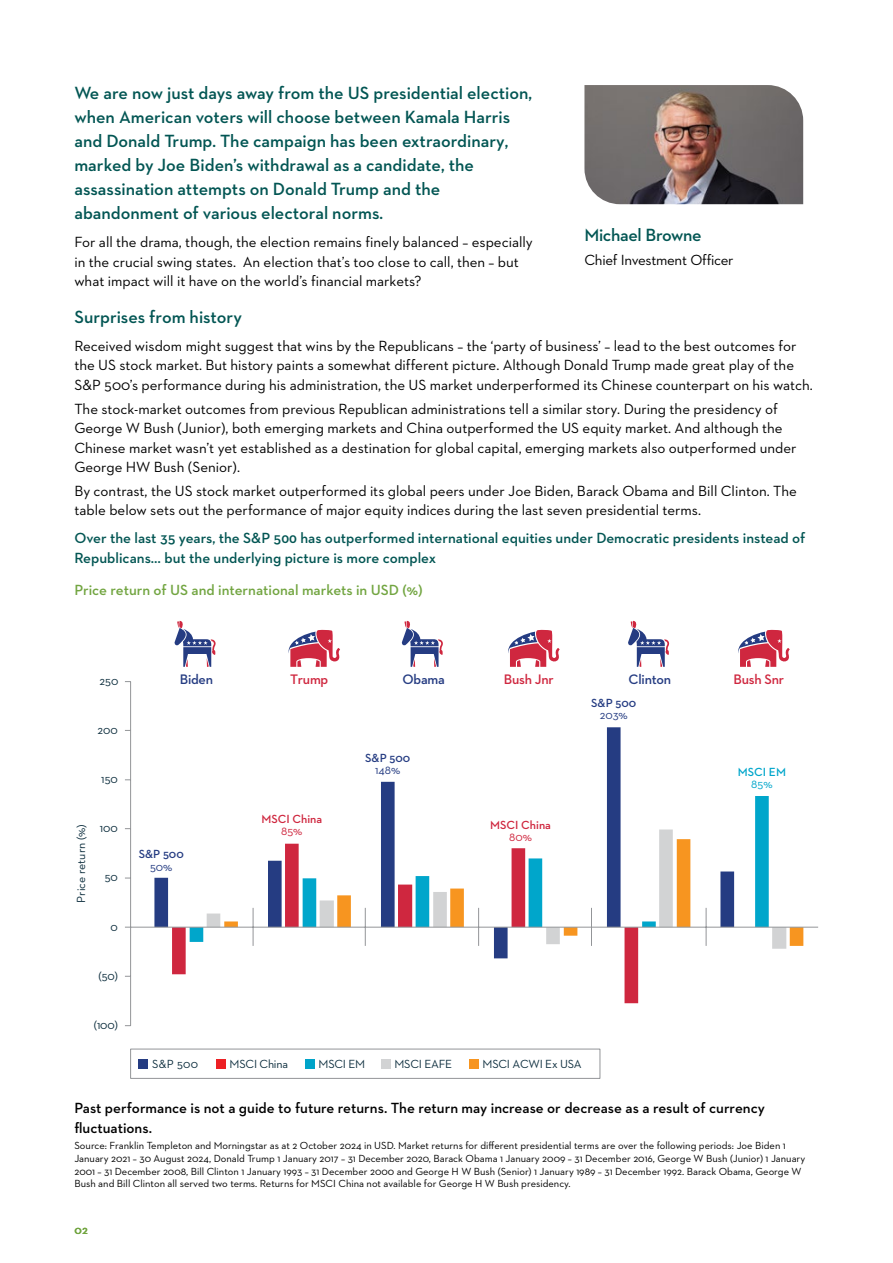
<style>
.page{position:relative;width:893px;height:1263px;background:#fff}
.page>*{position:absolute;margin:0;border:0;box-sizing:border-box;transform-origin:0 0}
.t1{font:600 18px/24px "Neutraface 2 Text";color:#025553}
.t2{font:600 18px "Neutraface 2 Text";letter-spacing:-.02em;color:#025553}
.t3{font:15px/19.5px "Neutraface 2 Text";color:#000}
.t4{font:600 15px/19.5px "Neutraface 2 Text";color:#025553}
.t5{font:600 15px/19.5px "Neutraface 2 Text";color:#000}
.t6{font:600 15px "Neutraface 2 Text";color:#72a541}
.t7{font:15px "Neutraface 2 Text";letter-spacing:-.02em;color:#000}
.t8{font:600 14.1px "Neutraface 2 Text";letter-spacing:-.015em;color:#cf273f}
.t9{font:600 14.1px "Neutraface 2 Text";letter-spacing:-.015em;color:#253c82}
.t10{font:12px "Neutraface 2 Text";letter-spacing:-.02em;color:#0c2d3d}
.t11{font:600 12px "Neutraface 2 Text";color:#253c82}
.t12{font:600 12px "Neutraface 2 Text";color:#cf273f}
.t13{font:12px "Neutraface 2 Text";color:#0c2d3d}
.t14{font:12px "Neutraface 2 Text";color:#253c82}
.t15{font:12px "Neutraface 2 Text";color:#cf273f}
.t16{font:600 12px "Neutraface 2 Text";color:#00a6cb}
.t17{font:12px "Neutraface 2 Text";color:#00a6cb}
.t18{font:600 12px "Neutraface 2 Text";color:#72a541}
.t19{font:10.5px/12.6px "Neutraface 2 Text";color:#000}
</style>
<div class="page">
<img style="left:584px;top:85px;width:219px;height:119px">
<svg style="left:288px;top:630px;width:52px;height:37px"></svg>
<svg style="left:174px;top:621px;width:42px;height:46px"></svg>
<svg style="left:125px;top:681px;width:693px;height:345px"></svg>
<svg style="left:401px;top:621px;width:42px;height:46px"></svg>
<svg style="left:628px;top:621px;width:41px;height:46px"></svg>
<svg style="left:508px;top:630px;width:52px;height:37px"></svg>
<svg style="left:738px;top:630px;width:52px;height:37px"></svg>
<div style="left:139px;top:1059px;width:9px;height:10px;background:#253c82"></div>
<div style="left:216px;top:1059px;width:9px;height:10px;background:#ed2024"></div>
<div style="left:305px;top:1059px;width:9px;height:10px;background:#00a4c9"></div>
<div style="left:381px;top:1059px;width:9px;height:10px;background:#d2d3d4"></div>
<div style="left:469px;top:1059px;width:10px;height:10px;background:#f79520"></div>
<div style="left:130px;top:1049px;width:470px;height:30px;border:1px solid #939598"></div>
<p class="t1" style="left:74px;top:81px;width:459px">We are now just days away from the US presidential election, when American voters will choose between Kamala Harris and Donald Trump. The campaign has been extraordinary, marked by Joe Biden’s withdrawal as a candidate, the assassination attempts on Donald Trump and the abandonment of various electoral norms.</p>
<p class="t3" style="left:74px;top:232px;width:460px">For all the drama, though, the election remains finely balanced – especially in the crucial swing states. An election that’s too close to call, then – but what impact will it have on the world’s financial markets?</p>
<p class="t1" style="left:74px;top:305px;width:169px">Surprises from history</p>
<p class="t3" style="left:74px;top:336px;width:740px">Received wisdom might suggest that wins by the Republicans – the ‘party of business’ – lead to the best outcomes for the US stock market. But history paints a somewhat different picture. Although Donald Trump made great play of the<br>S&amp;P 500’s performance during his administration, the US market underperformed its Chinese counterpart on his watch.</p>
<p class="t3" style="left:74px;top:399px;width:724px">The stock-market outcomes from previous Republican administrations tell a similar story. During the presidency of George W Bush (Junior), both emerging markets and China outperformed the US equity market. And although the Chinese market wasn’t yet established as a destination for global capital, emerging markets also outperformed under George HW Bush (Senior).</p>
<p class="t3" style="left:74px;top:481px;width:724px">By contrast, the US stock market outperformed its global peers under Joe Biden, Barack Obama and Bill Clinton. The table below sets out the performance of major equity indices during the last seven presidential terms.</p>
<p class="t4" style="left:74px;top:528px;width:732px">Over the last 35 years, the S&amp;P 500 has outperformed international equities under Democratic presidents instead of<br>Republicans… but the underlying picture is more complex</p>
<p class="t6" style="left:74px;top:581px;width:350px">Price return of US and international markets in USD (%)</p>
<p class="t2" style="left:584px;top:223px;width:119px">Michael Browne</p>
<p class="t7" style="left:584px;top:250px;width:151px">Chief Investment Officer</p>
<p class="t10" style="left:99px;top:673px;width:20px">250</p>
<p class="t9" style="left:180px;top:670px;width:35px">Biden</p>
<p class="t8" style="left:290px;top:670px;width:40px">Trump</p>
<p class="t9" style="left:403px;top:670px;width:44px">Obama</p>
<p class="t8" style="left:504px;top:670px;width:52px">Bush Jnr</p>
<p class="t9" style="left:629px;top:670px;width:44px">Clinton</p>
<p class="t8" style="left:733px;top:670px;width:52px">Bush Snr</p>
<p class="t10" style="left:97px;top:722px;width:22px">200</p>
<p class="t10" style="left:101px;top:771px;width:18px">150</p>
<p class="t13" style="left:74px;top:903px;width:80px;rotate:-90deg">Price return (%)</p>
<p class="t10" style="left:100px;top:821px;width:20px">100</p>
<p class="t10" style="left:105px;top:870px;width:15px">50</p>
<p class="t10" style="left:111px;top:919px;width:9px">0</p>
<p class="t10" style="left:99px;top:968px;width:21px">(50)</p>
<p class="t10" style="left:94px;top:1017px;width:26px">(100)</p>
<p class="t11" style="left:139px;top:847px;width:47px">S&amp;P 500</p>
<p class="t14" style="left:150px;top:859px;width:24px">50%</p>
<p class="t12" style="left:261px;top:811px;width:62px">MSCI China</p>
<p class="t15" style="left:281px;top:823px;width:23px">85%</p>
<p class="t11" style="left:365px;top:750px;width:47px">S&amp;P 500</p>
<p class="t14" style="left:375px;top:762px;width:27px">148%</p>
<p class="t12" style="left:490px;top:817px;width:62px">MSCI China</p>
<p class="t15" style="left:509px;top:829px;width:24px">80%</p>
<p class="t11" style="left:591px;top:695px;width:47px">S&amp;P 500</p>
<p class="t14" style="left:600px;top:708px;width:30px">203%</p>
<p class="t16" style="left:738px;top:764px;width:50px">MSCI EM</p>
<p class="t17" style="left:751px;top:777px;width:23px">85%</p>
<p class="t10" style="left:152px;top:1057px;width:47px">S&amp;P 500</p>
<p class="t10" style="left:230px;top:1057px;width:60px">MSCI China</p>
<p class="t10" style="left:319px;top:1057px;width:48px">MSCI EM</p>
<p class="t10" style="left:394px;top:1057px;width:59px">MSCI EAFE</p>
<p class="t10" style="left:482px;top:1057px;width:101px">MSCI ACWI Ex USA</p>
<p class="t5" style="left:74px;top:1098px;width:692px">Past performance is not a guide to future returns. The return may increase or decrease as a result of currency fluctuations.</p>
<p class="t19" style="left:74px;top:1139px;width:732px">Source: Franklin Templeton and Morningstar as at 2 October 2024 in USD. Market returns for different presidential terms are over the following periods: Joe Biden 1<br>January 2021 – 30 August 2024, Donald Trump 1 January 2017 – 31 December 2020, Barack Obama 1 January 2009 – 31 December 2016, George W Bush (Junior) 1 January 2001 – 31 December 2008, Bill Clinton 1 January 1993 – 31 December 2000 and George H W Bush (Senior) 1 January 1989 – 31 December 1992. Barack Obama, George W Bush and Bill Clinton all served two terms. Returns for MSCI China not available for George H W Bush presidency.</p>
<p class="t18" style="left:74px;top:1222px;width:15px">02</p>
</div>
